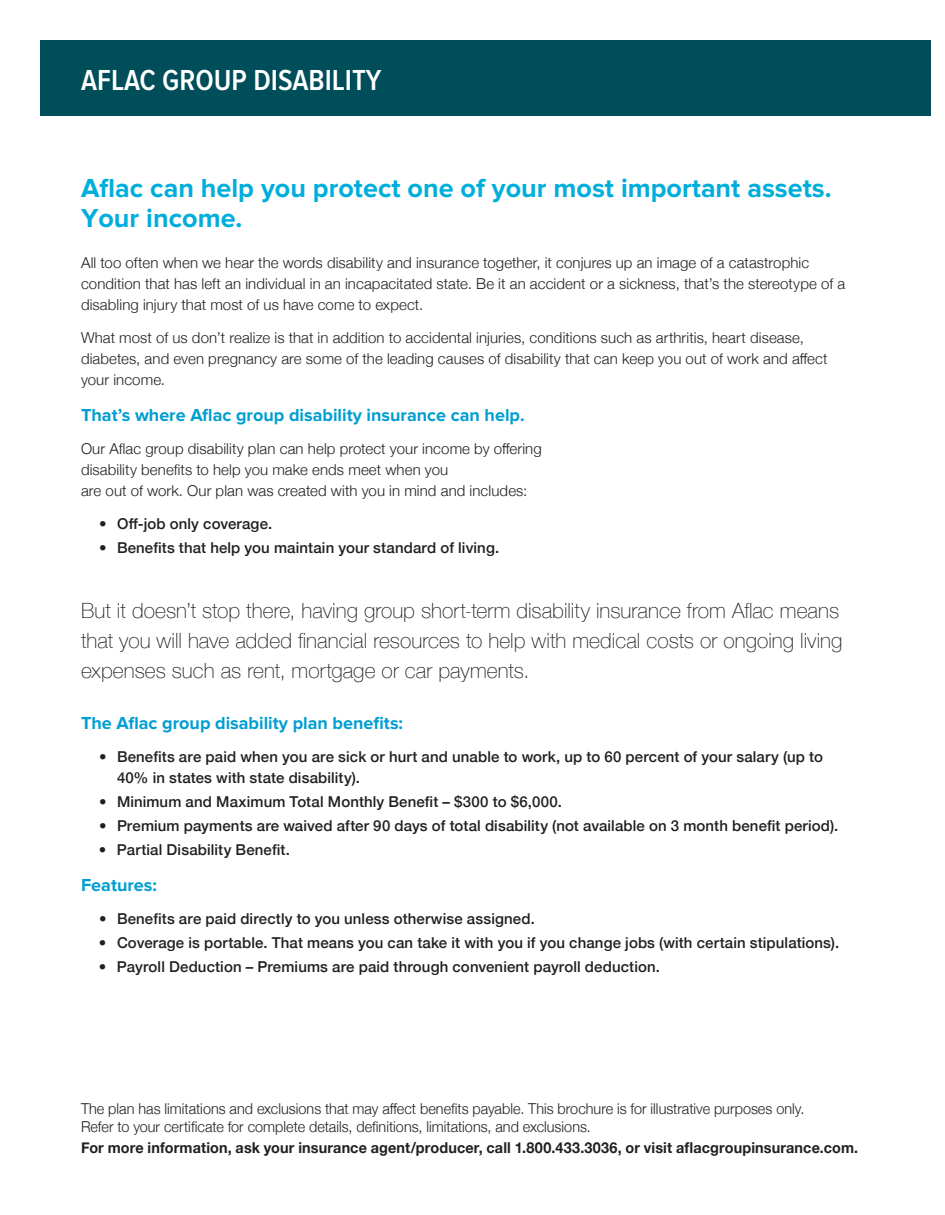
<style>
.page{position:relative;width:945px;height:1215px;background:#fff}
.page>*{position:absolute;margin:0;border:0;box-sizing:border-box;transform-origin:0 0}
.t1{font:600 30px "Proxima Nova Cond";color:#fff}
.t2{font:700 27px/30px "Proxima Nova";color:#00aedc}
.t3{font:100 21px/30px "Helvetica Neue";letter-spacing:.005em;color:#231f20}
.t4{font:700 18px "Proxima Nova";color:#009ed2}
.t5{font:300 15px/21px "Helvetica Neue";letter-spacing:.005em;color:#231f20}
.t6{font:500 15px/21px "Helvetica Neue";letter-spacing:.01em;color:#231f20}
.t7{font:300 15px/18px "Helvetica Neue";letter-spacing:.005em;color:#231f20;scale:.96 1}
.t8{font:700 15px "Helvetica Neue";letter-spacing:.01em;color:#231f20;scale:.96 1}
</style>
<div class="page">
<div style="left:40px;top:40px;width:892px;height:76px;background:#004e59"></div>
<h1 class="t1" style="left:81px;top:63px;width:302px">AFLAC GROUP DISABILITY</h1>
<h2 class="t2" style="left:81px;top:174px;width:752px">Aflac can help you protect one of your most important assets.<br>Your income.</h2>
<p class="t5" style="left:81px;top:251px;width:766px">All too often when we hear the words disability and insurance together, it conjures up an image of a catastrophic condition that has left an individual in an incapacitated state. Be it an accident or a sickness, that’s the stereotype of a disabling injury that most of us have come to expect.</p>
<p class="t5" style="left:81px;top:326px;width:748px">What most of us don’t realize is that in addition to accidental injuries, conditions such as arthritis, heart disease, diabetes, and even pregnancy are some of the leading causes of disability that can keep you out of work and affect your income.</p>
<p class="t4" style="left:81px;top:407px;width:445px">That’s where Aflac group disability insurance can help.</p>
<p class="t5" style="left:81px;top:437px;width:462px">Our Aflac group disability plan can help protect your income by offering disability benefits to help you make ends meet when you<br>are out of work. Our plan was created with you in mind and includes:</p>
<p class="t6" style="left:99px;top:512px;width:175px">• Off-job only coverage.</p>
<p class="t6" style="left:99px;top:536px;width:402px">• Benefits that help you maintain your standard of living.</p>
<h3 class="t3" style="left:81px;top:595px;width:763px">But it doesn’t stop there, having group short-term disability insurance from Aflac means that you will have added financial resources to help with medical costs or ongoing living expenses such as rent, mortgage or car payments.</h3>
<p class="t4" style="left:81px;top:715px;width:324px">The Aflac group disability plan benefits:</p>
<p class="t6" style="left:117px;top:745px;width:707px;text-indent:-18px">• Benefits are paid when you are sick or hurt and unable to work, up to 60 percent of your salary (up to<br>40% in states with state disability).</p>
<p class="t6" style="left:99px;top:790px;width:464px">• Minimum and Maximum Total Monthly Benefit – $300 to $6,000.</p>
<p class="t6" style="left:99px;top:814px;width:741px">• Premium payments are waived after 90 days of total disability (not available on 3 month benefit period).</p>
<p class="t6" style="left:99px;top:838px;width:192px">• Partial Disability Benefit.</p>
<p class="t4" style="left:81px;top:877px;width:77px">Features:</p>
<p class="t6" style="left:99px;top:907px;width:437px">• Benefits are paid directly to you unless otherwise assigned.</p>
<p class="t6" style="left:99px;top:931px;width:742px">• Coverage is portable. That means you can take it with you if you change jobs (with certain stipulations).</p>
<p class="t6" style="left:99px;top:955px;width:562px">• Payroll Deduction – Premiums are paid through convenient payroll deduction.</p>
<p class="t7" style="left:81px;top:1098px;width:755px">The plan has limitations and exclusions that may affect benefits payable. This brochure is for illustrative purposes only.<br>Refer to your certificate for complete details, definitions, limitations, and exclusions.</p>
<p class="t8" style="left:81px;top:1136px;width:811px">For more information, ask your insurance agent/producer, call 1.800.433.3036, or visit aflacgroupinsurance.com.</p>
</div>
